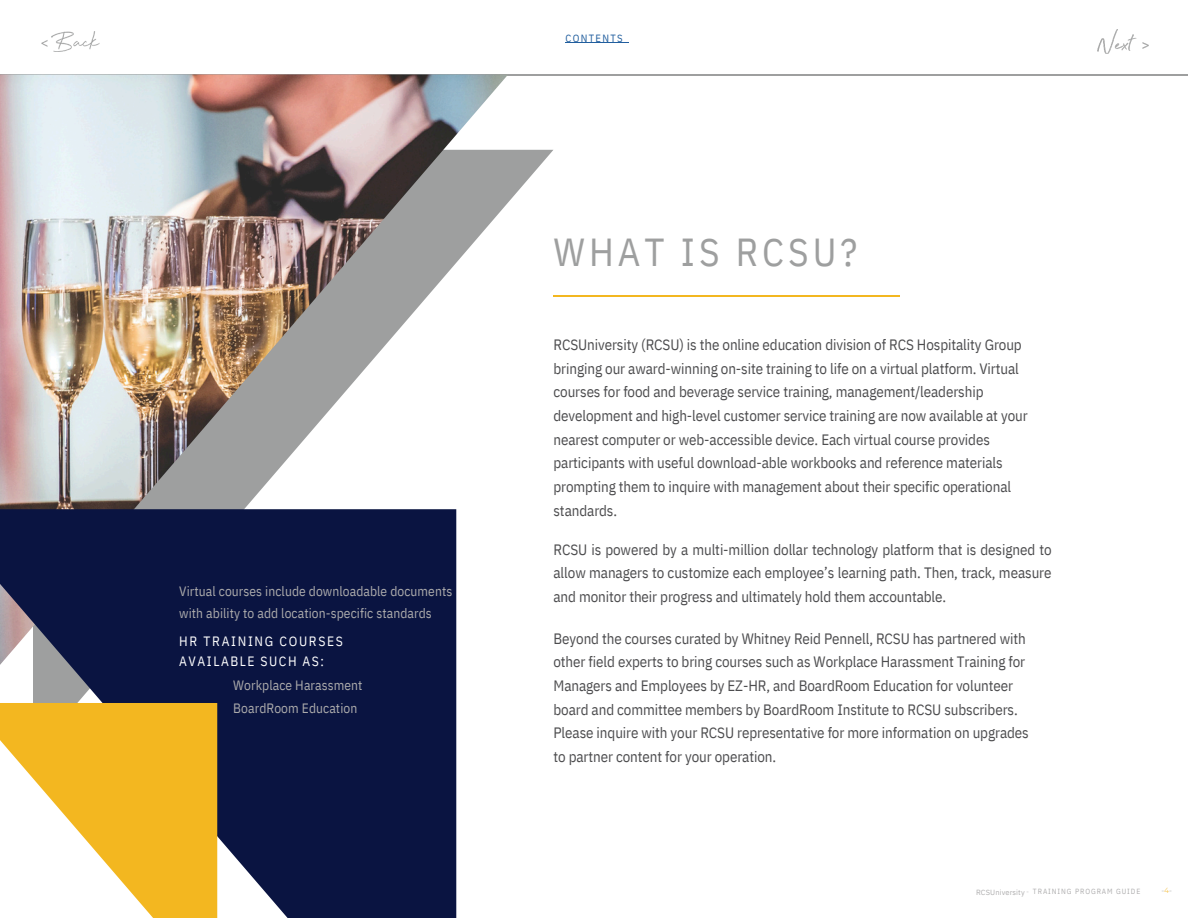
<style>
.page{position:relative;width:1188px;height:918px;background:#fff}
.page>*{position:absolute;margin:0;border:0;box-sizing:border-box;transform-origin:0 0}
.t1{font:39px "IBM Plex Sans Cond";letter-spacing:.105em;color:#9e9f9f}
.t2{font:15px/23.7px "IBM Plex Sans Cond";letter-spacing:-.005em;color:#4d4d4f}
.t3{font:13.5px/22.5px "IBM Plex Sans Cond";letter-spacing:.005em;color:#abaaab}
.t4{font:13.5px/20.2px "IBM Plex Sans Cond";letter-spacing:.125em;color:#fff}
.t5{font:10.5px "IBM Plex Sans Cond";letter-spacing:.125em;color:#215e9e}
.t6{font:7.5px "IBM Plex Sans Cond";letter-spacing:.125em;color:#afaeaf}
.t7{font:7.5px "IBM Plex Sans";letter-spacing:.015em;color:#afaeaf}
.t8{font:7.5px "Montserrat";color:#afaeaf}
.s1{font-family:"Noto Sans Thai";font-weight:300}
.s2{color:#f5c453}
</style>
<div class="page">
<hr style="left:0;top:75px;width:1188px;height:1px;background:#9e9f9f">
<svg style="left:456px;top:150px;width:97px;height:604px"></svg>
<hr style="left:566px;top:42px;width:63px;height:1px;background:#215e9e">
<img style="left:0;top:75px;width:508px;height:590px">
<svg style="left:0;top:509px;width:456px;height:409px;background:#17204a"></svg>
<svg style="left:0;top:703px;width:217px;height:215px;fill:#f3b720"></svg>
<img style="left:41px;top:32px;width:59px;height:20px">
<hr style="left:554px;top:295px;width:346px;height:2px;background:#f3b720">
<img style="left:1098px;top:29px;width:50px;height:24px">
<p class="t3" style="left:179px;top:579px;width:275px">Virtual courses include downloadable documents with ability to add location-specific standards</p>
<p class="t4" style="left:179px;top:631px;width:165px">HR TRAINING COURSES<br>AVAILABLE SUCH AS:</p>
<h5 class="t3" style="left:233px;top:674px;width:131px">Workplace Harassment<br>BoardRoom Education</h5>
<h2 class="t5" style="left:566px;top:31px;width:59px">CONTENTS</h2>
<h2 class="t1" style="left:554px;top:226px;width:305px">WHAT IS RCSU?</h2>
<h2 class="t2" style="left:554px;top:333px;width:476px">RCSUniversity (RCSU) is the online education division of RCS Hospitality Group bringing our award-winning on-site training to life on a virtual platform. Virtual courses for food and beverage service training, management/leadership development and high-level customer service training are now available at your nearest computer or web-accessible device. Each virtual course provides participants with useful download-able workbooks and reference materials prompting them to inquire with management about their specific operational standards.</h2>
<h3 class="t2" style="left:554px;top:537px;width:500px;text-align:justify">RCSU is powered by a multi-million dollar technology platform that is designed to allow managers to customize each employee’s learning path. Then, track, measure and monitor their progress and ultimately hold them accountable.</h3>
<h3 class="t2" style="left:554px;top:626px;width:477px">Beyond the courses curated by Whitney Reid Pennell, RCSU has partnered with other field experts to bring courses such as Workplace Harassment Training for Managers and Employees by EZ-HR, and BoardRoom Education for volunteer board and committee members by BoardRoom Institute to RCSU subscribers.<br>Please inquire with your RCSU representative for more information on upgrades to partner content for your operation.</h3>
<h4 class="t7" style="left:976px;top:887px;width:55px">RCSUniversity <span class="s1">-</span></h4>
<p class="t6" style="left:1033px;top:886px;width:109px">TRAINING PROGRAM GUIDE</p>
<h1 class="t8" style="left:1162px;top:886px;width:12px">-<span class="s2">4</span>-</h1>
</div>
